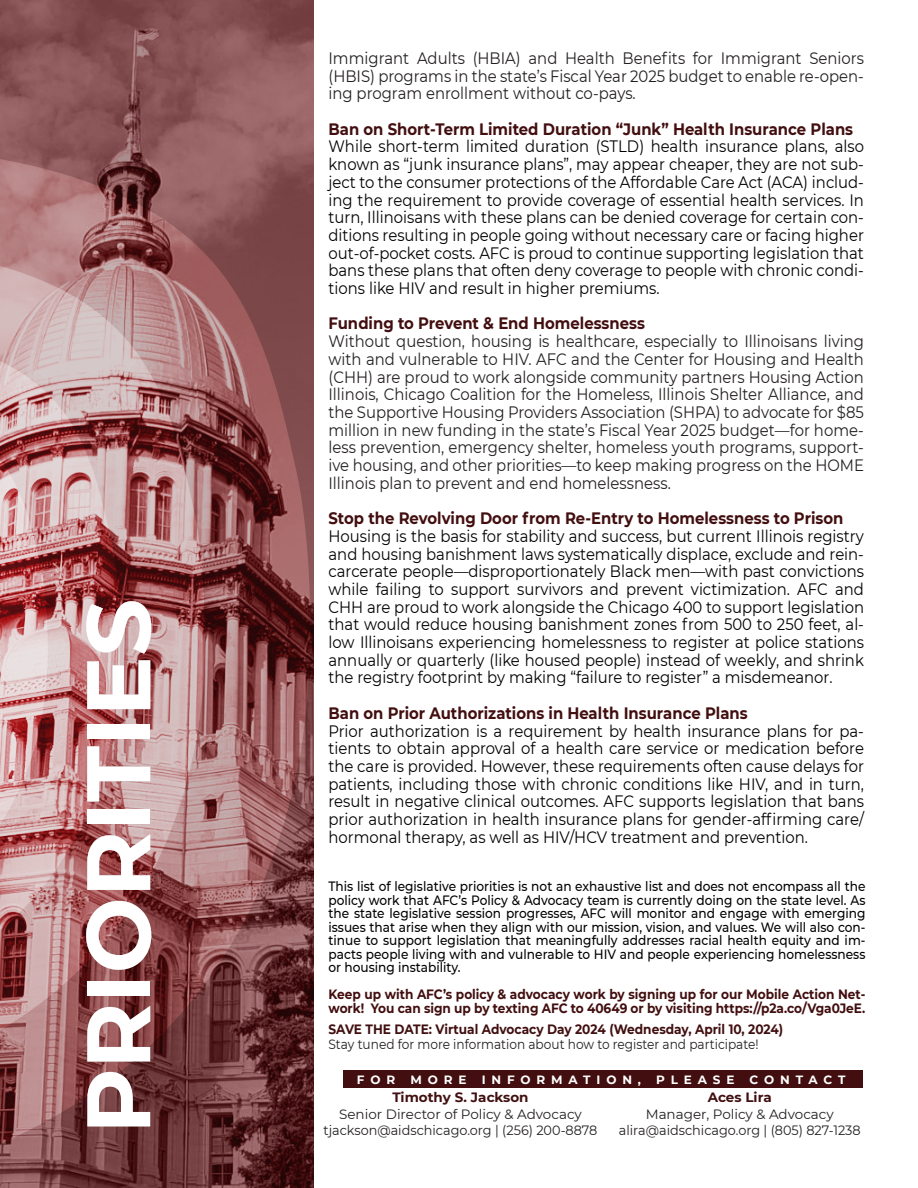
<style>
.page{position:relative;width:918px;height:1188px;background:#fff}
.page>*{position:absolute;margin:0;border:0;box-sizing:border-box;transform-origin:0 0}
.t1{font:700 90px "Montserrat";color:#fff}
.t2{font:16.5px/17.7px "Montserrat";color:#000;text-align:justify;scale:.9 1}
.t3{font:16.5px/17.7px "Montserrat";color:#231f20;text-align:justify;scale:.9 1}
.t4{font:700 16.5px "Montserrat";color:#420e0f;scale:.9 1}
.t5{font:500 13.5px/13.5px "Montserrat";color:#000;text-align:justify;scale:.9 1}
.t6{font:700 13.5px/13.5px "Montserrat";color:#420e0f;scale:.9 1}
.t7{font:13.5px "Montserrat";color:#231f20;scale:.95 1}
.t8{font:13.5px "Montserrat";color:#231f20;scale:.9 1}
.t9{font:700 13.5px "Montserrat";color:#410f10;scale:.9 1}
.t10{font:13.5px "Montserrat";color:#231f20}
.t11{font:700 13.5px "Montserrat";color:#410f10}
.t12{font:700 12px "Montserrat";letter-spacing:.49em;color:#fff}
</style>
<div class="page">
<img style="left:0;top:0;width:313px;height:91px">
<div style="left:343px;top:1071px;width:519px;height:17px;background:#420e0f"></div>
<img style="left:0;top:91px;width:391px;height:1097px">
<img style="left:0;top:201px;width:271px;height:933px">
<img style="left:0;top:291px;width:173px;height:756px">
<img style="left:0;top:366px;width:91px;height:606px">
<p class="t1" style="left:53px;top:1134px;width:537px;rotate:-90deg">PRIORITIES</p>
<p class="t3" style="left:328px;top:49px;width:597px">Immigrant Adults (HBIA) and Health Benefits for Immigrant Seniors (HBIS) programs in the state’s Fiscal Year 2025 budget to enable re-open&shy;ing program enrollment without co-pays.</p>
<p class="t4" style="left:328px;top:117px;width:585px">Ban on Short-Term Limited Duration “Junk” Health Insurance Plans</p>
<p class="t2" style="left:328px;top:137px;width:597px">While short-term limited duration (STLD) health insurance plans, also known as “junk insurance plans”, may appear cheaper, they are not sub&shy;ject to the consumer protections of the Affordable Care Act (ACA) includ&shy;ing the requirement to provide coverage of essential health services. In turn, Illinoisans with these plans can be denied coverage for certain con&shy;ditions resulting in people going without necessary care or facing higher out-of-pocket costs. AFC is proud to continue supporting legislation that bans these plans that often deny coverage to people with chronic condi&shy;tions like HIV and result in higher premiums.</p>
<p class="t4" style="left:328px;top:312px;width:353px">Funding to Prevent &amp; End Homelessness</p>
<p class="t3" style="left:328px;top:332px;width:597px">Without question, housing is healthcare, especially to Illinoisans living with and vulnerable to HIV. AFC and the Center for Housing and Health (CHH) are proud to work alongside community partners Housing Action Illinois, Chicago Coalition for the Homeless, Illinois Shelter Alliance, and the Supportive Housing Providers Association (SHPA) to advocate for $85 million in new funding in the state’s Fiscal Year 2025 budget—for home&shy;less prevention, emergency shelter, homeless youth programs, support&shy;ive housing, and other priorities—to keep making progress on the HOME Illinois plan to prevent and end homelessness.</p>
<p class="t4" style="left:328px;top:506px;width:574px">Stop the Revolving Door from Re-Entry to Homelessness to Prison</p>
<p class="t2" style="left:328px;top:527px;width:597px">Housing is the basis for stability and success, but current Illinois registry and housing banishment laws systematically displace, exclude and rein&shy;carcerate people—disproportionately Black men—with past convictions while failing to support survivors and prevent victimization. AFC and CHH are proud to work alongside the Chicago 400 to support legislation that would reduce housing banishment zones from 500 to 250 feet, al&shy;low Illinoisans experiencing homelessness to register at police stations annually or quarterly (like housed people) instead of weekly, and shrink the registry footprint by making “failure to register” a misdemeanor.</p>
<p class="t4" style="left:328px;top:701px;width:467px">Ban on Prior Authorizations in Health Insurance Plans</p>
<p class="t2" style="left:328px;top:721px;width:597px">Prior authorization is a requirement by health insurance plans for pa&shy;tients to obtain approval of a health care service or medication before the care is provided. However, these requirements often cause delays for patients, including those with chronic conditions like HIV, and in turn, result in negative clinical outcomes. AFC supports legislation that bans prior authorization in health insurance plans for gender-affirming care/ hormonal therapy, as well as HIV/HCV treatment and prevention.</p>
<p class="t5" style="left:328px;top:879px;width:598px">This list of legislative priorities is not an exhaustive list and does not encompass all the policy work that AFC’s Policy &amp; Advocacy team is currently doing on the state level. As the state legislative session progresses, AFC will monitor and engage with emerging issues that arise when they align with our mission, vision, and values. We will also con&shy;tinue to support legislation that meaningfully addresses racial health equity and im&shy;pacts people living with and vulnerable to HIV and people experiencing homelessness or housing instability.</p>
<p class="t6" style="left:328px;top:987px;width:598px">Keep up with AFC’s policy &amp; advocacy work by signing up for our Mobile Action Net&shy;work! You can sign up by texting AFC to 40649 or by visiting https://p2a.co/Vga0JeE.</p>
<p class="t9" style="left:328px;top:1019px;width:507px">SAVE THE DATE: Virtual Advocacy Day 2024 (Wednesday, April 10, 2024)</p>
<p class="t8" style="left:328px;top:1035px;width:479px">Stay tuned for more information about how to register and participate!</p>
<p class="t12" style="left:357px;top:1071px;width:40px">FOR</p>
<p class="t12" style="left:410px;top:1071px;width:58px">MORE</p>
<p class="t12" style="left:482px;top:1071px;width:161px">INFORMATION,</p>
<p class="t12" style="left:656px;top:1071px;width:80px">PLEASE</p>
<p class="t12" style="left:750px;top:1071px;width:97px">CONTACT</p>
<p class="t11" style="left:392px;top:1088px;width:138px">Timothy S. Jackson</p>
<p class="t10" style="left:339px;top:1105px;width:244px">Senior Director of Policy &amp; Advocacy</p>
<p class="t7" style="left:324px;top:1121px;width:290px">tjackson@aidschicago.org | (256) 200-8878</p>
<p class="t11" style="left:708px;top:1088px;width:65px">Aces Lira</p>
<p class="t10" style="left:646px;top:1105px;width:189px">Manager, Policy &amp; Advocacy</p>
<p class="t7" style="left:619px;top:1121px;width:256px">alira@aidschicago.org | (805) 827-1238</p>
</div>
